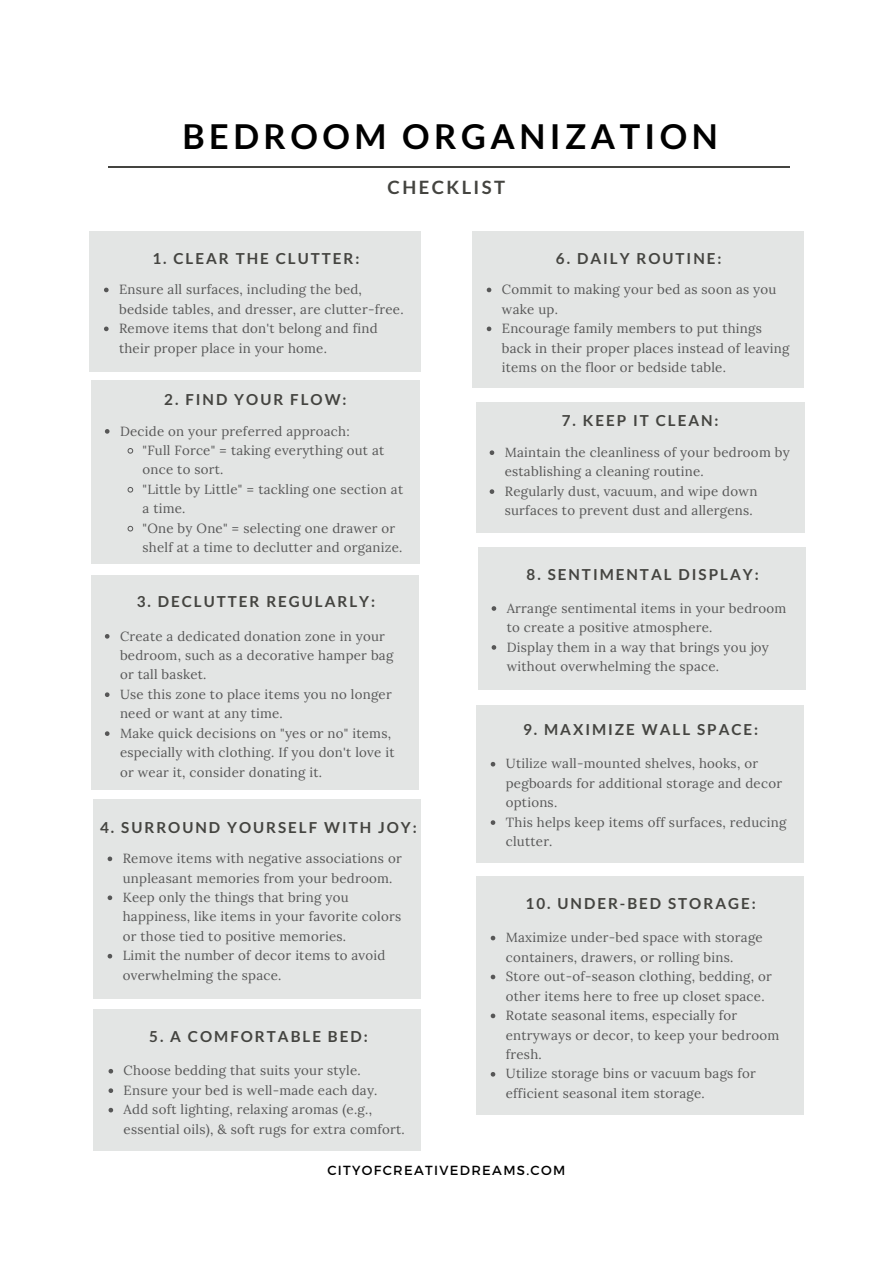
<style>
.page{position:relative;width:893px;height:1264px;background:#fff}
.page>*{position:absolute;margin:0;border:0;box-sizing:border-box;transform-origin:0 0}
.t1{font:700 34.35px "Lato";letter-spacing:.13em;color:#000}
.t2{font:700 18.45px "Lato";letter-spacing:.13em;color:#444440}
.t3{font:700 15.15px "Lato";letter-spacing:.13em;color:#444440}
.t4{font:13.2px/19.5px "Lora";letter-spacing:.02em;color:#575757}
.t5{font:13.2px "Montserrat";letter-spacing:.1em;color:#000}
</style>
<div class="page">
<div style="left:89px;top:231px;width:332px;height:141px;background:#e3e5e4"></div>
<svg style="left:104px;top:288px;width:5px;height:4px"></svg>
<svg style="left:104px;top:326px;width:5px;height:5px"></svg>
<hr style="left:108px;top:166px;width:681px;height:1px;background:#444440">
<div style="left:91px;top:381px;width:328px;height:183px;background:#e3e5e4"></div>
<svg style="left:105px;top:429px;width:4px;height:4px"></svg>
<svg style="left:127px;top:448px;width:7px;height:6px"></svg>
<svg style="left:127px;top:487px;width:7px;height:6px"></svg>
<svg style="left:127px;top:525px;width:7px;height:7px"></svg>
<div style="left:91px;top:574px;width:327px;height:215px;background:#e3e5e4"></div>
<svg style="left:105px;top:634px;width:4px;height:4px"></svg>
<svg style="left:105px;top:692px;width:4px;height:5px"></svg>
<svg style="left:105px;top:731px;width:4px;height:5px"></svg>
<div style="left:93px;top:799px;width:327px;height:199px;background:#e3e5e4"></div>
<svg style="left:108px;top:856px;width:4px;height:5px"></svg>
<svg style="left:108px;top:895px;width:4px;height:5px"></svg>
<svg style="left:108px;top:953px;width:4px;height:5px"></svg>
<div style="left:94px;top:1009px;width:327px;height:142px;background:#e3e5e4"></div>
<svg style="left:108px;top:1069px;width:5px;height:4px"></svg>
<svg style="left:108px;top:1088px;width:5px;height:4px"></svg>
<svg style="left:108px;top:1107px;width:5px;height:5px"></svg>
<div style="left:472px;top:231px;width:331px;height:156px;background:#e3e5e4"></div>
<svg style="left:486px;top:288px;width:5px;height:4px"></svg>
<svg style="left:486px;top:326px;width:5px;height:5px"></svg>
<div style="left:476px;top:402px;width:328px;height:130px;background:#e3e5e4"></div>
<svg style="left:489px;top:450px;width:5px;height:5px"></svg>
<svg style="left:489px;top:489px;width:5px;height:5px"></svg>
<div style="left:478px;top:547px;width:327px;height:142px;background:#e3e5e4"></div>
<svg style="left:491px;top:606px;width:5px;height:5px"></svg>
<svg style="left:491px;top:645px;width:5px;height:4px"></svg>
<div style="left:476px;top:704px;width:327px;height:158px;background:#e3e5e4"></div>
<svg style="left:490px;top:762px;width:5px;height:4px"></svg>
<svg style="left:490px;top:820px;width:5px;height:5px"></svg>
<div style="left:476px;top:876px;width:327px;height:238px;background:#e3e5e4"></div>
<svg style="left:490px;top:935px;width:5px;height:5px"></svg>
<svg style="left:490px;top:974px;width:5px;height:5px"></svg>
<svg style="left:490px;top:1013px;width:5px;height:5px"></svg>
<svg style="left:490px;top:1072px;width:5px;height:4px"></svg>
<p class="t1" style="left:182px;top:115px;width:537px">BEDROOM ORGANIZATION</p>
<p class="t2" style="left:387px;top:176px;width:119px">CHECKLIST</p>
<p class="t3" style="left:152px;top:249px;width:208px">1. CLEAR THE CLUTTER:</p>
<p class="t4" style="left:119px;top:279px;width:286px">Ensure all surfaces, including the bed, bedside tables, and dresser, are clutter-free.</p>
<p class="t4" style="left:119px;top:318px;width:260px">Remove items that don't belong and find their proper place in your home.</p>
<p class="t3" style="left:164px;top:390px;width:184px">2. FIND YOUR FLOW:</p>
<p class="t4" style="left:120px;top:421px;width:231px">Decide on your preferred approach:</p>
<p class="t4" style="left:142px;top:440px;width:243px">"Full Force" = taking everything out at once to sort.</p>
<p class="t4" style="left:142px;top:479px;width:262px">"Little by Little" = tackling one section at a time.</p>
<p class="t4" style="left:142px;top:518px;width:261px">"One by One" = selecting one drawer or shelf at a time to declutter and organize.</p>
<p class="t3" style="left:137px;top:592px;width:240px">3. DECLUTTER REGULARLY:</p>
<p class="t4" style="left:120px;top:626px;width:275px">Create a dedicated donation zone in your bedroom, such as a decorative hamper bag or tall basket.</p>
<p class="t4" style="left:120px;top:684px;width:273px">Use this zone to place items you no longer need or want at any time.</p>
<p class="t4" style="left:120px;top:723px;width:276px">Make quick decisions on "yes or no" items, especially with clothing. If you don't love it or wear it, consider donating it.</p>
<p class="t3" style="left:100px;top:817px;width:318px">4. SURROUND YOURSELF WITH JOY:</p>
<p class="t4" style="left:123px;top:848px;width:280px">Remove items with negative associations or unpleasant memories from your bedroom.</p>
<p class="t4" style="left:123px;top:887px;width:280px">Keep only the things that bring you happiness, like items in your favorite colors or those tied to positive memories.</p>
<p class="t4" style="left:123px;top:945px;width:264px">Limit the number of decor items to avoid overwhelming the space.</p>
<p class="t3" style="left:149px;top:1027px;width:220px">5. A COMFORTABLE BED:</p>
<p class="t4" style="left:124px;top:1060px;width:238px">Choose bedding that suits your style.</p>
<p class="t4" style="left:124px;top:1080px;width:255px">Ensure your bed is well-made each day.</p>
<p class="t4" style="left:124px;top:1099px;width:283px">Add soft lighting, relaxing aromas (e.g., essential oils), &amp; soft rugs for extra comfort.</p>
<p class="t3" style="left:556px;top:249px;width:167px">6. DAILY ROUTINE:</p>
<p class="t4" style="left:502px;top:279px;width:276px">Commit to making your bed as soon as you wake up.</p>
<p class="t4" style="left:502px;top:318px;width:289px">Encourage family members to put things back in their proper places instead of leaving items on the floor or bedside table.</p>
<p class="t3" style="left:561px;top:411px;width:158px">7. KEEP IT CLEAN:</p>
<p class="t4" style="left:504px;top:442px;width:286px">Maintain the cleanliness of your bedroom by establishing a cleaning routine.</p>
<p class="t4" style="left:504px;top:481px;width:254px">Regularly dust, vacuum, and wipe down surfaces to prevent dust and allergens.</p>
<p class="t3" style="left:526px;top:564px;width:233px">8. SENTIMENTAL DISPLAY:</p>
<p class="t4" style="left:506px;top:598px;width:281px">Arrange sentimental items in your bedroom to create a positive atmosphere.</p>
<p class="t4" style="left:506px;top:637px;width:264px">Display them in a way that brings you joy without overwhelming the space.</p>
<p class="t3" style="left:523px;top:720px;width:237px">9. MAXIMIZE WALL SPACE:</p>
<p class="t4" style="left:506px;top:753px;width:278px">Utilize wall-mounted shelves, hooks, or pegboards for additional storage and decor options.</p>
<p class="t4" style="left:506px;top:812px;width:282px">This helps keep items off surfaces, reducing clutter.</p>
<p class="t3" style="left:525px;top:894px;width:231px">10. UNDER-BED STORAGE:</p>
<p class="t4" style="left:506px;top:927px;width:258px">Maximize under-bed space with storage containers, drawers, or rolling bins.</p>
<p class="t4" style="left:506px;top:966px;width:267px">Store out-of-season clothing, bedding, or other items here to free up closet space.</p>
<p class="t4" style="left:506px;top:1005px;width:275px">Rotate seasonal items, especially for entryways or decor, to keep your bedroom fresh.</p>
<p class="t4" style="left:506px;top:1063px;width:251px">Utilize storage bins or vacuum bags for efficient seasonal item storage.</p>
<p class="t5" style="left:327px;top:1161px;width:239px">CITYOFCREATIVEDREAMS.COM</p>
</div>
